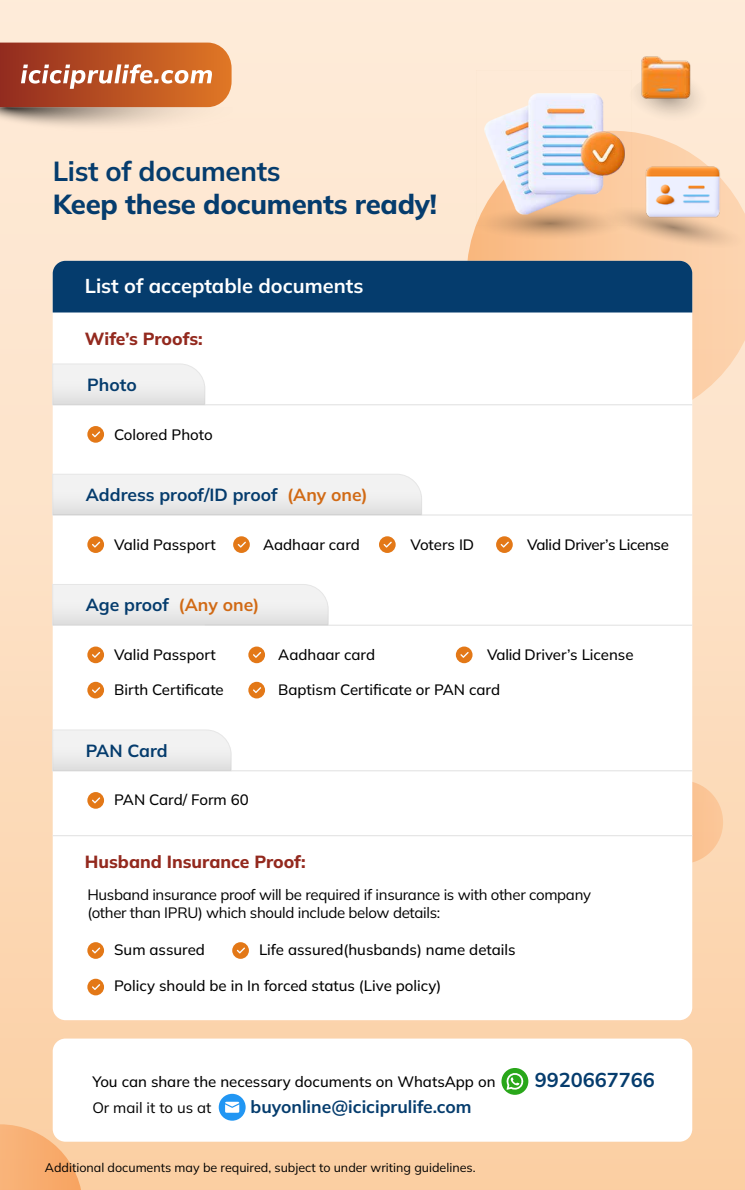
<style>
.page{position:relative;width:745px;height:1190px;background:#fff}
.page>*{position:absolute;margin:0;border:0;box-sizing:border-box;transform-origin:0 0}
.t1{font:800 27.5px "Mulish";letter-spacing:-.01em;color:#053c6d}
.t2{font:700 27.5px "Mulish";letter-spacing:-.01em;color:#053c6d}
.t3{font:700 20px "Mulish";color:#fff}
.t4{font:700 20px "Mulish";color:#053c6d}
.t5{font:700 17.5px "Mulish";color:#053c6d}
.t6{font:800 17.5px "Mulish";color:#93291e}
.t7{font:500 15px "Mulish";color:#000}
.t8{font:15px/18px "Mulish";letter-spacing:-.02em;color:#000}
.t9{font:500 15px "Mulish";letter-spacing:-.02em;color:#000}
.t10{font:15px "Mulish";color:#000}
.t11{font:12.5px "Mulish";color:#000}
.s1{color:#d16a15}
</style>
<div class="page">
<div style="left:0;top:0;width:744px;height:1190px;background:linear-gradient(to bottom,#feeddd,#fbd1a6)"></div>
<svg style="left:466px;top:131px;width:278px;height:292px"></svg>
<svg style="left:446px;top:202px;width:207px;height:42px"></svg>
<svg style="left:577px;top:199px;width:167px;height:56px"></svg>
<svg style="left:631px;top:74px;width:105px;height:68px"></svg>
<img style="left:476px;top:70px;width:155px;height:155px">
<img style="left:640px;top:158px;width:83px;height:65px">
<img style="left:634px;top:49px;width:63px;height:56px">
<svg style="left:0;top:1124px;width:83px;height:66px"></svg>
<svg style="left:639px;top:780px;width:83px;height:84px"></svg>
<div style="left:53px;top:261px;width:638px;height:759px;background:#fff;border-radius:13px"></div>
<div style="left:53px;top:261px;width:638px;height:51px;background:#053c6d"></div>
<div style="left:87px;top:426px;width:17px;height:17px;background:#e37817;border-radius:50%"></div>
<svg style="left:92px;top:431px;width:8px;height:6px"></svg>
<div style="left:87px;top:536px;width:17px;height:17px;background:#e37817;border-radius:50%"></div>
<svg style="left:92px;top:541px;width:8px;height:6px"></svg>
<div style="left:233px;top:536px;width:17px;height:17px;background:#e37817;border-radius:50%"></div>
<svg style="left:237px;top:541px;width:9px;height:6px"></svg>
<div style="left:379px;top:536px;width:16px;height:17px;background:#e37817;border-radius:50%"></div>
<svg style="left:383px;top:541px;width:8px;height:6px"></svg>
<svg style="left:495px;top:536px;width:17px;height:17px"></svg>
<svg style="left:500px;top:541px;width:8px;height:6px"></svg>
<div style="left:87px;top:646px;width:17px;height:17px;background:#e37817;border-radius:50%"></div>
<svg style="left:92px;top:652px;width:8px;height:6px"></svg>
<div style="left:87px;top:682px;width:17px;height:16px;background:#e37817;border-radius:50%"></div>
<svg style="left:92px;top:687px;width:8px;height:6px"></svg>
<div style="left:87px;top:792px;width:17px;height:16px;background:#e37817;border-radius:50%"></div>
<svg style="left:92px;top:797px;width:8px;height:6px"></svg>
<div style="left:248px;top:682px;width:17px;height:16px;background:#e37817;border-radius:50%"></div>
<svg style="left:253px;top:687px;width:8px;height:6px"></svg>
<div style="left:248px;top:646px;width:17px;height:17px;background:#e37817;border-radius:50%"></div>
<svg style="left:253px;top:652px;width:8px;height:6px"></svg>
<div style="left:455px;top:646px;width:17px;height:17px;background:#e37817;border-radius:50%"></div>
<svg style="left:460px;top:652px;width:8px;height:6px"></svg>
<hr style="left:53px;top:404px;width:638px;height:1px;background:#e6e6e6">
<hr style="left:53px;top:514px;width:638px;height:1px;background:#e6e6e6">
<hr style="left:53px;top:770px;width:638px;height:1px;background:#e6e6e6">
<hr style="left:53px;top:835px;width:638px;height:1px;background:#e6e6e6">
<hr style="left:205px;top:624px;width:486px;height:2px;background:#e6e6e6">
<svg style="left:52px;top:363px;width:153px;height:42px"></svg>
<svg style="left:52px;top:473px;width:370px;height:42px"></svg>
<svg style="left:52px;top:584px;width:276px;height:42px"></svg>
<svg style="left:52px;top:729px;width:179px;height:42px"></svg>
<div style="left:87px;top:942px;width:17px;height:17px;background:#e37817;border-radius:50%"></div>
<svg style="left:92px;top:947px;width:8px;height:6px"></svg>
<div style="left:87px;top:978px;width:17px;height:17px;background:#e37817;border-radius:50%"></div>
<svg style="left:92px;top:984px;width:8px;height:6px"></svg>
<div style="left:232px;top:942px;width:17px;height:17px;background:#e37817;border-radius:50%"></div>
<svg style="left:236px;top:947px;width:9px;height:6px"></svg>
<div style="left:53px;top:1038px;width:638px;height:103px;background:#fff;border-radius:13px"></div>
<div style="left:501px;top:1068px;width:27px;height:26px;background:#29a71a;border-radius:50%"></div>
<svg style="left:505px;top:1072px;width:18px;height:18px"></svg>
<svg style="left:218px;top:1093px;width:27px;height:27px"></svg>
<svg style="left:225px;top:1101px;width:14px;height:11px"></svg>
<svg style="left:0;top:43px;width:232px;height:89px"></svg>
<h1 class="t2" style="left:53px;top:153px;width:229px">List of documents</h1>
<h1 class="t1" style="left:53px;top:186px;width:385px">Keep these documents ready!</h1>
<h2 class="t3" style="left:85px;top:272px;width:280px">List of acceptable documents</h2>
<p class="t6" style="left:85px;top:327px;width:119px">Wife’s Proofs:</p>
<p class="t5" style="left:87px;top:373px;width:51px">Photo</p>
<p class="t7" style="left:114px;top:424px;width:100px">Colored Photo</p>
<p class="t5" style="left:86px;top:483px;width:283px">Address proof/ID proof <span class="s1">(Any one)</span></p>
<p class="t7" style="left:114px;top:534px;width:103px">Valid Passport</p>
<p class="t7" style="left:263px;top:534px;width:98px">Aadhaar card</p>
<p class="t7" style="left:410px;top:534px;width:65px">Voters ID</p>
<p class="t9" style="left:526px;top:534px;width:143px">Valid Driver’s License</p>
<p class="t5" style="left:86px;top:593px;width:175px">Age proof <span class="s1">(Any one)</span></p>
<p class="t7" style="left:114px;top:644px;width:103px">Valid Passport</p>
<p class="t7" style="left:278px;top:644px;width:98px">Aadhaar card</p>
<p class="t7" style="left:487px;top:644px;width:148px">Valid Driver’s License</p>
<p class="t7" style="left:114px;top:679px;width:111px">Birth Certificate</p>
<p class="t7" style="left:278px;top:679px;width:223px">Baptism Certificate or PAN card</p>
<p class="t5" style="left:86px;top:738px;width:83px">PAN Card</p>
<p class="t7" style="left:114px;top:789px;width:136px">PAN Card/ Form 60</p>
<p class="t6" style="left:85px;top:850px;width:222px">Husband Insurance Proof:</p>
<p class="t8" style="left:87px;top:885px;width:505px">Husband insurance proof will be required if insurance is with other company (other than IPRU) which should include below details:</p>
<p class="t7" style="left:259px;top:939px;width:258px">Life assured(husbands) name details</p>
<p class="t7" style="left:114px;top:939px;width:92px">Sum assured</p>
<p class="t7" style="left:114px;top:976px;width:328px">Policy should be in In forced status (Live policy)</p>
<p class="t7" style="left:92px;top:1071px;width:404px">You can share the necessary documents on WhatsApp on</p>
<h2 class="t4" style="left:534px;top:1065px;width:121px">9920667766</h2>
<p class="t10" style="left:92px;top:1097px;width:120px">Or mail it to us at</p>
<p class="t5" style="left:250px;top:1094px;width:222px">buyonline@iciciprulife.com</p>
<p class="t11" style="left:45px;top:1159px;width:432px">Additional documents may be required, subject to under writing guidelines.</p>
</div>
